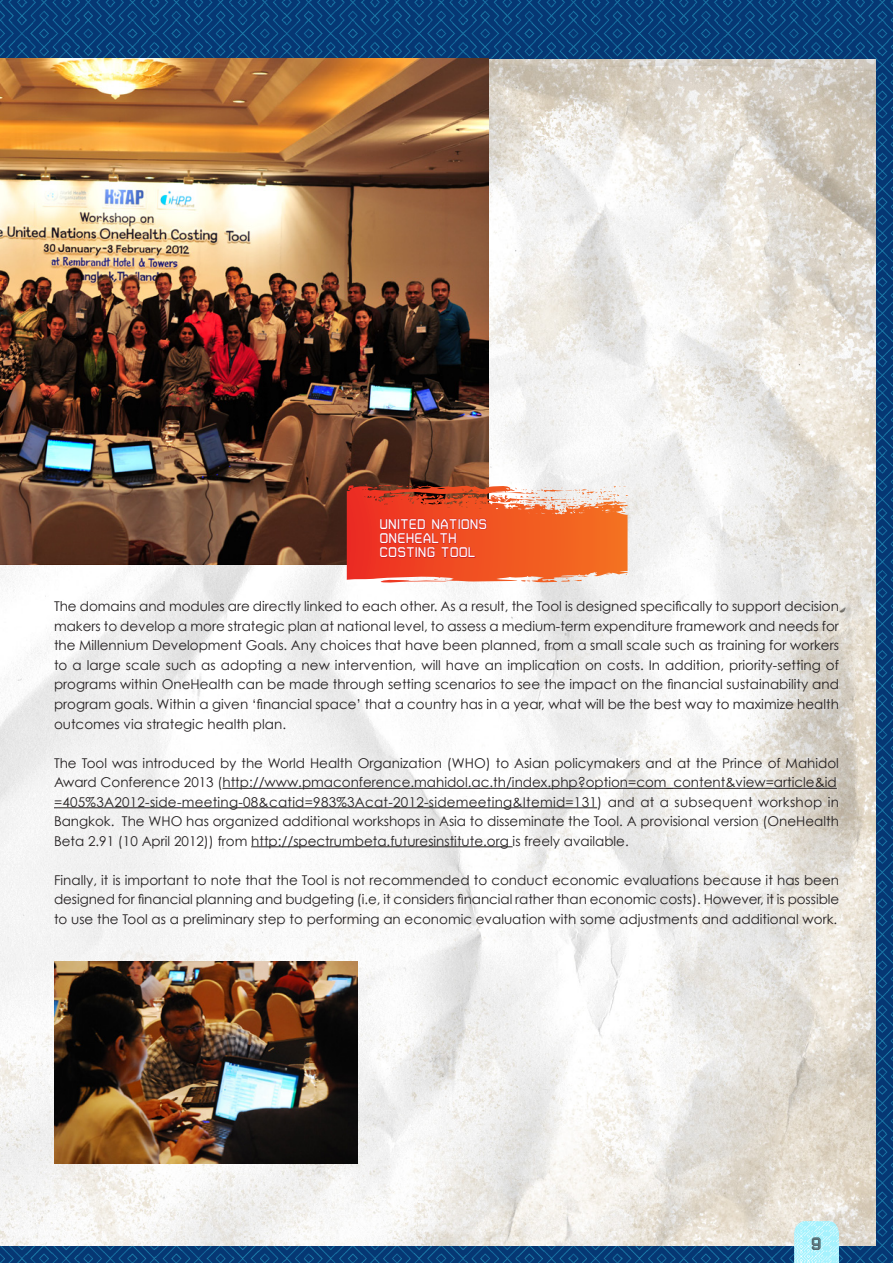
<style>
.page{position:relative;width:893px;height:1263px;background:#fff}
.page>*{position:absolute;margin:0;border:0;box-sizing:border-box;transform-origin:0 0}
.t1{font:700 27px "TH Chakra Petch";color:#53696f}
.head1{font:700 22.35px "TH Chakra Petch";letter-spacing:.005em;color:#fff}
.t2{font:13.5px/19.5px "Century Gothic";color:#231f20;text-align:justify}
</style>
<div class="page">
<img style="left:0;top:0;width:893px;height:1263px">
<img style="left:0;top:60px;width:876px;height:1186px">
<img style="left:54px;top:961px;width:303px;height:202px">
<img style="left:0;top:58px;width:488px;height:506px">
<hr style="left:222px;top:788px;width:615px;height:1px;background:#231f20">
<hr style="left:54px;top:807px;width:543px;height:1px;background:#231f20">
<hr style="left:251px;top:846px;width:262px;height:1px;background:#231f20">
<svg style="left:347px;top:484px;width:284px;height:99px;background:#e96542"></svg>
<svg style="left:794px;top:1221px;width:45px;height:42px;background:#b1eef6"></svg>
<p class="head1" style="left:380px;top:511px;width:109px">UNITED NATIONS</p>
<p class="head1" style="left:380px;top:525px;width:79px">ONEHEALTH</p>
<p class="head1" style="left:380px;top:539px;width:98px">COSTING TOOL</p>
<p class="t2" style="left:54px;top:597px;width:786px">The domains and modules are directly linked to each other. As a result, the Tool is designed specifically to support decision makers to develop a more strategic plan at national level, to assess a medium-term expenditure framework and needs for the Millennium Development Goals. Any choices that have been planned, from a small scale such as training for workers to a large scale such as adopting a new intervention, will have an implication on costs. In addition, priority-setting of programs within OneHealth can be made through setting scenarios to see the impact on the financial sustainability and program goals. Within a given ‘financial space’ that a country has in a year, what will be the best way to maximize health outcomes via strategic health plan.</p>
<p class="t2" style="left:54px;top:753px;width:786px">The Tool was introduced by the World Health Organization (WHO) to Asian policymakers and at the Prince of Mahidol<br>Award Conference 2013 (http://www.pmaconference.mahidol.ac.th/index.php?option=com_content&amp;view=article&amp;id</p>
<p class="t2" style="left:54px;top:792px;width:786px">=405%3A2012-side-meeting-08&amp;catid=983%3Acat-2012-sidemeeting&amp;Itemid=131) and at a subsequent workshop in Bangkok. The WHO has organized additional workshops in Asia to disseminate the Tool. A provisional version (OneHealth Beta 2.91 (10 April 2012)) from http://spectrumbeta.futuresinstitute.org is freely available.</p>
<p class="t2" style="left:54px;top:870px;width:787px">Finally, it is important to note that the Tool is not recommended to conduct economic evaluations because it has been designed for financial planning and budgeting (i.e, it considers financial rather than economic costs). However, it is possible to use the Tool as a preliminary step to performing an economic evaluation with some adjustments and additional work.</p>
<h1 class="t1" style="left:812px;top:1228px;width:11px">9</h1>
</div>
